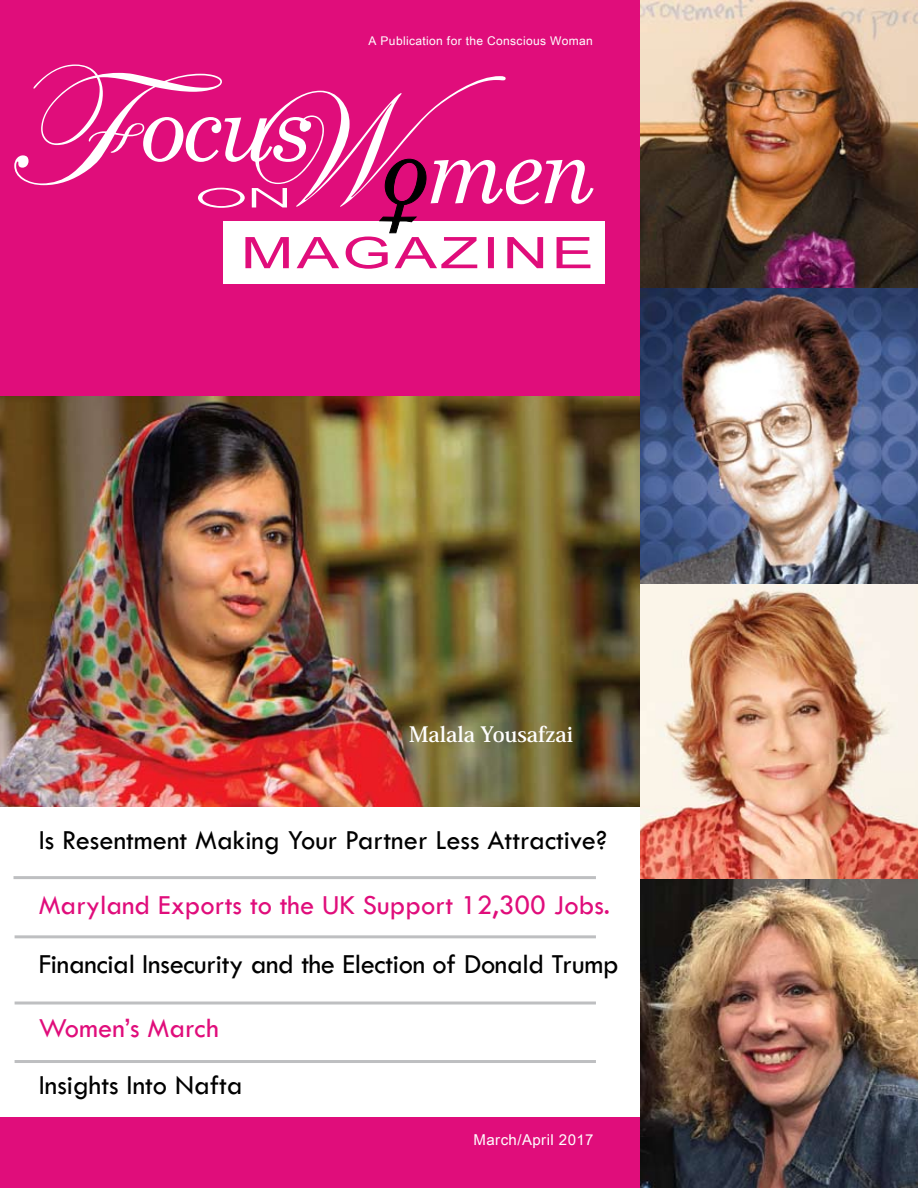
<style>
.page{position:relative;width:918px;height:1188px;background:#fff}
.page>*{position:absolute;margin:0;border:0;box-sizing:border-box;transform-origin:0 0}
.t1{font:28.5px "Tw Cen";color:#010101}
.t2{font:28.5px "Tw Cen";color:#e00d7b}
.t3{font:700 21px "Koz Min Pro";color:#fff}
.t4{font:15px "Arial Unicode MS";letter-spacing:.03em;color:#fff}
.t5{font:12px "Arial Unicode MS";letter-spacing:.03em;color:#fff}
</style>
<div class="page">
<div style="left:0;top:0;width:918px;height:396px;background:#e00d7b"></div>
<div style="left:0;top:1118px;width:675px;height:70px;background:#e00d7b"></div>
<div style="left:224px;top:221px;width:381px;height:63px;background:#fff"></div>
<svg style="left:14px;top:65px;width:580px;height:204px"></svg>
<img style="left:0;top:396px;width:640px;height:410px">
<img style="left:640px;top:0;width:278px;height:1188px">
<hr style="left:14px;top:876px;width:582px;height:3px;background:#939598">
<hr style="left:15px;top:935px;width:581px;height:3px;background:#939598">
<hr style="left:15px;top:1002px;width:581px;height:3px;background:#939598">
<hr style="left:15px;top:1060px;width:581px;height:3px;background:#939598">
<p class="t5" style="left:369px;top:32px;width:226px">A Publication for the Conscious Woman</p>
<p class="t3" style="left:409px;top:719px;width:165px">Malala Yousafzai</p>
<p class="t1" style="left:39px;top:823px;width:570px">Is Resentment Making Your Partner Less Attractive?</p>
<p class="t2" style="left:39px;top:888px;width:573px">Maryland Exports to the UK Support 12,300 Jobs.</p>
<p class="t1" style="left:39px;top:947px;width:582px">Financial Insecurity and the Election of Donald Trump</p>
<p class="t2" style="left:39px;top:1011px;width:182px">Women’s March</p>
<p class="t1" style="left:39px;top:1068px;width:206px">Insights Into Nafta</p>
<p class="t4" style="left:474px;top:1129px;width:122px">March/April 2017</p>
</div>
